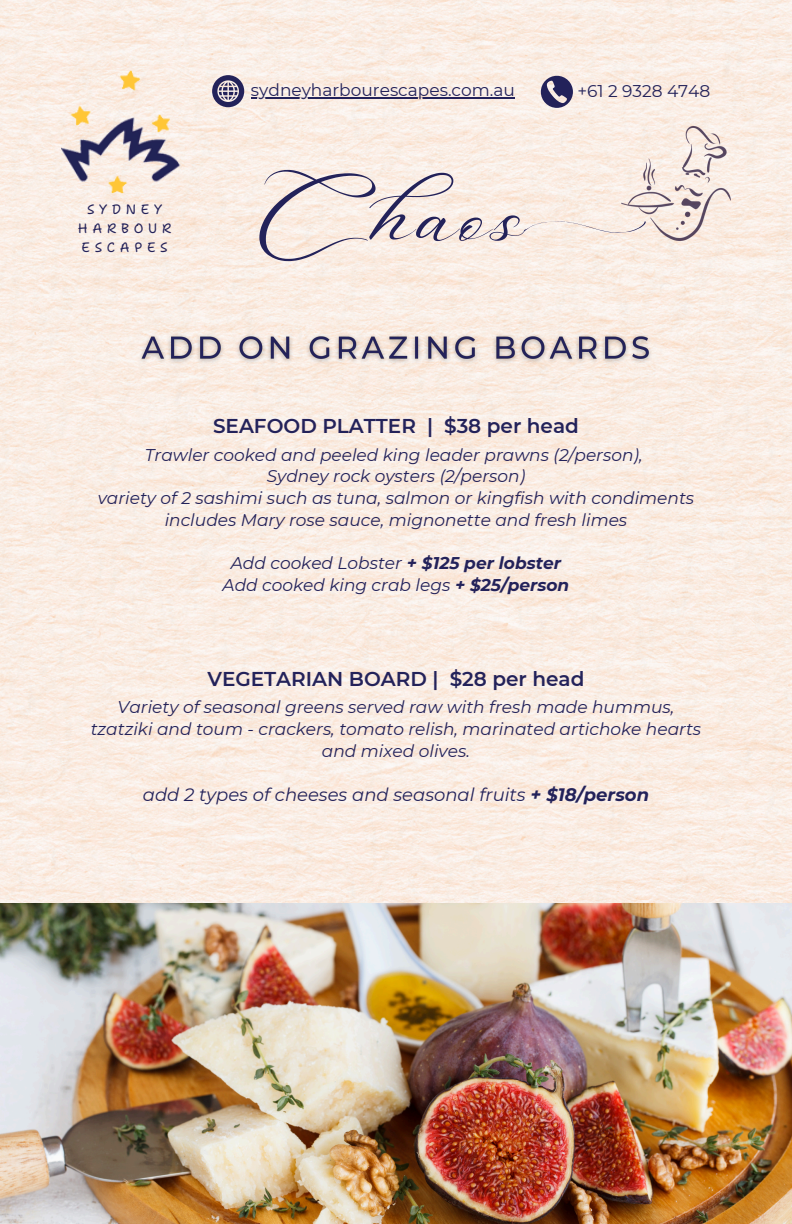
<style>
.page{position:relative;width:792px;height:1224px;background:#fff}
.page>*{position:absolute;margin:0;border:0;box-sizing:border-box;transform-origin:0 0}
.t1{font:55.6px "Aniyah";color:#23225a}
.t2{font:50.6px "Aniyah";color:#23225a}
.t3{font:600 20px "Montserrat";color:#23225a}
.t4{font:italic 18px "Montserrat";color:#23225a}
.t5{font:italic 17px/21.8px "Montserrat";color:#23225a;text-align:center}
.t6{font:17px "Montserrat";color:#23225a}
.t7{font:13.6px/19px "Shantell Sans";letter-spacing:.345em;color:#23225a;text-align:center}
.s1{font-weight:700}
</style>
<div class="page">
<img style="left:0;top:0;width:792px;height:903px">
<img style="left:61px;top:60px;width:127px;height:145px">
<img style="left:621px;top:127px;width:110px;height:114px">
<svg style="left:523px;top:217px;width:123px;height:21px;background:#f6e9e1"></svg>
<hr style="left:251px;top:98px;width:264px;height:1px;background:#23225a">
<svg style="left:541px;top:76px;width:32px;height:32px"></svg>
<svg style="left:212px;top:75px;width:32px;height:32px"></svg>
<img style="left:0;top:903px;width:792px;height:321px">
<img style="left:134px;top:330px;width:523px;height:38px">
<p class="t7" style="left:78px;top:200px;width:94px">SYDNEY<br>HARBOUR<br>ESCAPES</p>
<h1 class="t6" style="left:251px;top:80px;width:265px">sydneyharbourescapes.com.au</h1>
<p class="t6" style="left:577px;top:81px;width:134px">+61 2 9328 4748</p>
<h3 class="t1" style="left:258px;top:204px;width:110px">C</h3>
<p class="t2" style="left:376px;top:197px;width:150px">haos</p>
<p class="t3" style="left:213px;top:414px;width:367px">SEAFOOD PLATTER | $38 per head</p>
<p class="t5" style="left:98px;top:444px;width:598px">Trawler cooked and peeled king leader prawns (2/person),<br>Sydney rock oysters (2/person)<br>variety of 2 sashimi such as tuna, salmon or kingfish with condiments includes Mary rose sauce, mignonette and fresh limes</p>
<p class="t5" style="left:223px;top:552px;width:348px">Add cooked Lobster <span class="s1">+ $125 per lobster<br></span>Add cooked king crab legs <span class="s1">+ $25/person</span></p>
<p class="t3" style="left:207px;top:666px;width:379px">VEGETARIAN BOARD | $28 per head</p>
<p class="t5" style="left:91px;top:696px;width:612px">Variety of seasonal greens served raw with fresh made hummus, tzatziki and toum - crackers, tomato relish, marinated artichoke hearts and mixed olives.</p>
<h3 class="t4" style="left:143px;top:784px;width:508px">add 2 types of cheeses and seasonal fruits <span class="s1">+ $18/person</span></h3>
</div>
